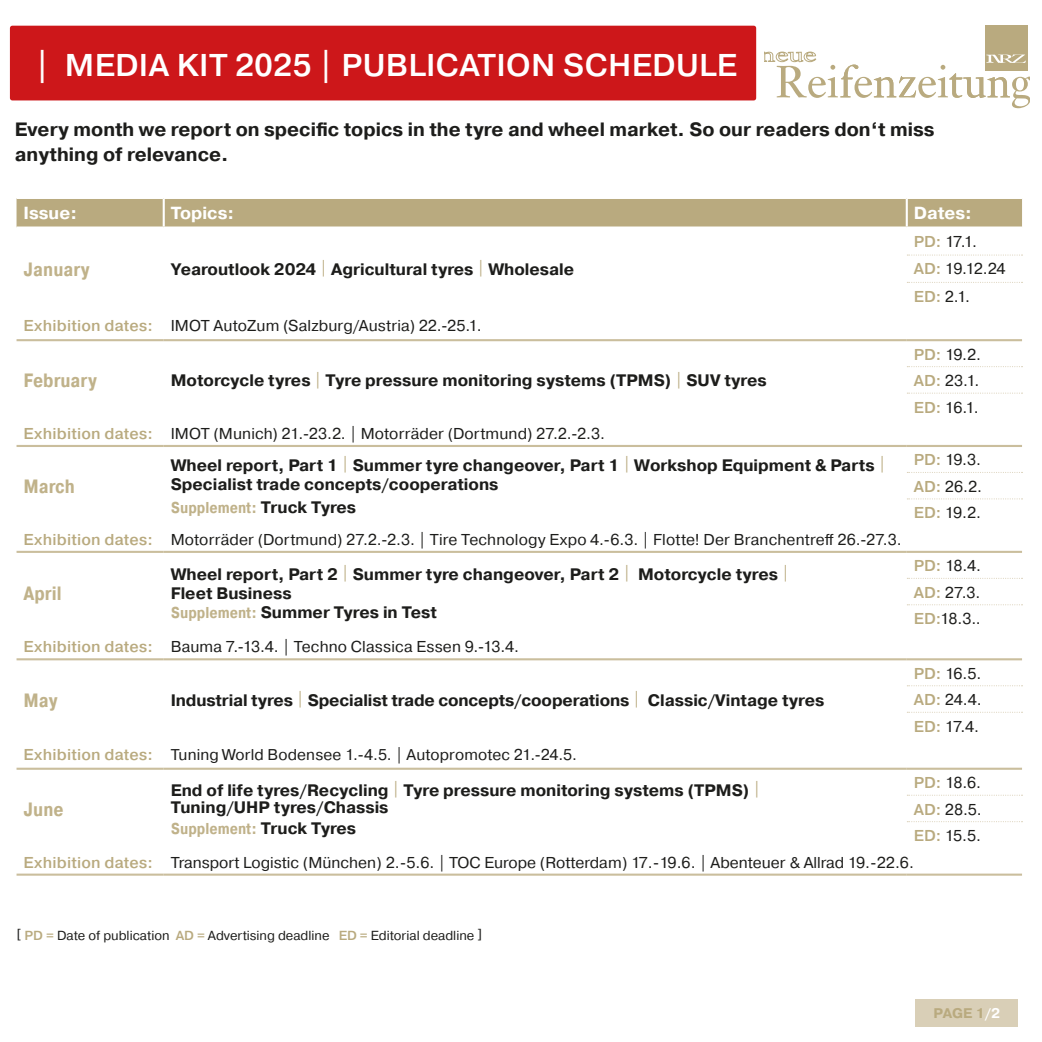
<style>
.page{position:relative;width:1042px;height:1042px;background:#fff}
.page>*{position:absolute;margin:0;border:0;box-sizing:border-box;transform-origin:0 0}
.t1{font:500 31.5px "Pragmatica";letter-spacing:.01em;color:#fff}
.t2{font:700 19.25px/24.5px "Pragmatica";color:#1d1d1b}
.t3{font:700 19.25px "Pragmatica Cond";color:#c0b28a}
.t4{font:700 17.5px "Pragmatica";color:#fff}
.t5{font:700 16.62px/19.2px "Pragmatica";color:#1d1d1b}
.t6{font:15.75px/26.4px "Pragmatica";letter-spacing:.005em;color:#1d1d1b;text-align:justify}
.t7{font:700 15.75px "Pragmatica Cond";color:#c0b28a}
.t8{font:15.58px "Pragmatica";letter-spacing:.01em;color:#1d1d1b}
.t9{font:700 14px "Pragmatica";color:#b9aa7f}
.t10{font:13.12px "Pragmatica";color:#1d1d1b}
.s1{font-weight:400;font-size:15.75px;color:#b9aa7f}
.s2{font-weight:500;color:#b9aa7f}
.s3{font-family:"Pragmatica";font-size:16.62px;color:#1d1d1b}
.s4{font-family:"Pragmatica Cond";font-size:15.75px;color:#c0b28a}
.s5{font-weight:500;font-size:15.75px;color:#b9aa7f}
.s6{color:#fff}
</style>
<div class="page">
<div style="left:10px;top:26px;width:746px;height:74px;background:#cd171a;border-radius:2px"></div>
<div style="left:985px;top:25px;width:42px;height:46px;background:#b9aa7f"></div>
<svg style="left:764px;top:46px;width:265px;height:62px"></svg>
<div style="left:915px;top:999px;width:103px;height:27px;background:#d9cfb7"></div>
<div style="left:17px;top:199px;width:1005px;height:27px;background:#b9aa7f"></div>
<hr style="left:17px;top:658px;width:147px;height:2px;background:#cabe9d">
<hr style="left:164px;top:658px;width:743px;height:2px;background:#cabe9d">
<hr style="left:17px;top:767px;width:147px;height:3px;background:#cabe9d">
<hr style="left:164px;top:767px;width:743px;height:3px;background:#cabe9d">
<hr style="left:17px;top:445px;width:147px;height:2px;background:#cabe9d">
<hr style="left:164px;top:445px;width:743px;height:2px;background:#cabe9d">
<hr style="left:17px;top:551px;width:147px;height:2px;background:#cabe9d">
<hr style="left:164px;top:551px;width:743px;height:2px;background:#cabe9d">
<hr style="left:17px;top:873px;width:147px;height:2px;background:#cabe9d">
<hr style="left:164px;top:873px;width:743px;height:2px;background:#cabe9d">
<hr style="left:907px;top:873px;width:115px;height:2px;background:#cabe9d">
<svg style="left:907px;top:254px;width:115px;height:2px"></svg>
<svg style="left:907px;top:282px;width:115px;height:1px"></svg>
<svg style="left:907px;top:366px;width:115px;height:1px"></svg>
<svg style="left:907px;top:393px;width:115px;height:1px"></svg>
<hr style="left:907px;top:658px;width:115px;height:2px;background:#cabe9d">
<svg style="left:907px;top:685px;width:115px;height:1px"></svg>
<svg style="left:907px;top:712px;width:115px;height:1px"></svg>
<hr style="left:907px;top:767px;width:115px;height:3px;background:#cabe9d">
<svg style="left:907px;top:794px;width:115px;height:2px"></svg>
<svg style="left:907px;top:821px;width:115px;height:1px"></svg>
<hr style="left:163px;top:199px;width:2px;height:27px;background:#fff">
<hr style="left:906px;top:199px;width:2px;height:27px;background:#fff">
<hr style="left:907px;top:445px;width:115px;height:2px;background:#cabe9d">
<svg style="left:907px;top:472px;width:115px;height:1px"></svg>
<svg style="left:907px;top:498px;width:115px;height:1px"></svg>
<hr style="left:907px;top:551px;width:115px;height:2px;background:#cabe9d">
<svg style="left:907px;top:578px;width:115px;height:1px"></svg>
<svg style="left:907px;top:604px;width:115px;height:1px"></svg>
<hr style="left:17px;top:339px;width:147px;height:2px;background:#cabe9d">
<hr style="left:164px;top:339px;width:743px;height:2px;background:#cabe9d">
<hr style="left:907px;top:339px;width:115px;height:2px;background:#cabe9d">
<h1 class="t1" style="left:34px;top:46px;width:704px">| MEDIA KIT 2025 | PUBLICATION SCHEDULE</h1>
<p class="t2" style="left:15px;top:118px;width:921px">Every month we report on specific topics in the tyre and wheel market. So our readers don‘t miss anything of relevance.</p>
<p class="t4" style="left:24px;top:201px;width:55px">Issue:</p>
<p class="t4" style="left:171px;top:201px;width:65px">Topics:</p>
<p class="t4" style="left:914px;top:201px;width:60px">Dates:</p>
<p class="t3" style="left:24px;top:258px;width:68px">January</p>
<p class="t5" style="left:171px;top:260px;width:405px">Yearoutlook 2024 <span class="s1">|</span> Agricultural tyres <span class="s1">|</span> Wholesale</p>
<p class="t6" style="left:24px;top:313px;width:460px"><span class="s2">Exhibition dates:</span> IMOT AutoZum (Salzburg/Austria) 22.-25.1.</p>
<p class="t3" style="left:24px;top:369px;width:75px">February</p>
<p class="t5" style="left:171px;top:371px;width:597px">Motorcycle tyres <span class="s1">|</span> Tyre pressure monitoring systems (TPMS) <span class="s1">|</span> SUV tyres</p>
<p class="t6" style="left:24px;top:421px;width:583px"><span class="s2">Exhibition dates:</span> IMOT (Munich) 21.-23.2. | Motorräder (Dortmund) 27.2.-2.3.</p>
<p class="t3" style="left:24px;top:475px;width:53px">March</p>
<p class="t5" style="left:171px;top:456px;width:716px">Wheel report, Part 1 <span class="s1">|</span> Summer tyre changeover, Part 1 <span class="s1">|</span> Workshop Equipment &amp; Parts <span class="s1">|<br></span>Specialist trade concepts/cooperations</p>
<p class="t7" style="left:171px;top:498px;width:187px">Supplement: <span class="s3">Truck Tyres</span></p>
<p class="t6" style="left:914px;top:228px;width:93px;line-height:27.3px;text-align:left"><span class="s2">PD:</span> 17.1.<br><span class="s2">AD:</span> 19.12.24<br><span class="s2">ED:</span> 2.1.</p>
<p class="t6" style="left:914px;top:341px;width:69px"><span class="s2">PD:</span> 19.2.<br><span class="s2">AD:</span> 23.1.<br><span class="s2">ED:</span> 16.1.</p>
<p class="t6" style="left:914px;top:447px;width:70px"><span class="s2">PD:</span> 19.3.<br><span class="s2">AD:</span> 26.2.<br><span class="s2">ED:</span> 19.2.</p>
<p class="t6" style="left:24px;top:526px;width:879px"><span class="s2">Exhibition dates:</span> Motorräder (Dortmund) 27.2.-2.3. | Tire Technology Expo 4.-6.3. | Flotte! Der Branchentreff 26.-27.3.</p>
<p class="t3" style="left:24px;top:581px;width:40px">April</p>
<p class="t5" style="left:171px;top:564px;width:620px">Wheel report, Part 2 <span class="s1">|</span> Summer tyre changeover, Part 2 <span class="s1">|</span> Motorcycle tyres <span class="s1">|<br></span>Fleet Business<br><span class="s4">Supplement:</span> Summer Tyres in Test</p>
<p class="t6" style="left:914px;top:553px;width:69px"><span class="s2">PD:</span> 18.4.<br><span class="s2">AD:</span> 27.3.<br><span class="s2">ED:</span>18.3..</p>
<p class="t6" style="left:24px;top:634px;width:497px"><span class="s2">Exhibition dates:</span> Bauma 7.-13.4. | Techno Classica Essen 9.-13.4.</p>
<p class="t3" style="left:24px;top:688px;width:36px">May</p>
<p class="t5" style="left:171px;top:690px;width:655px">Industrial tyres <span class="s1">|</span> Specialist trade concepts/cooperations <span class="s1">|</span> Classic/Vintage tyres</p>
<p class="t6" style="left:914px;top:660px;width:69px"><span class="s2">PD:</span> 16.5.<br><span class="s2">AD:</span> 24.4.<br><span class="s2">ED:</span> 17.4.</p>
<p class="t8" style="left:24px;top:745px;width:555px"><span class="s5">Exhibition dates:</span> Tuning World Bodensee 1.-4.5. | Autopromotec 21.-24.5.</p>
<p class="t3" style="left:24px;top:797px;width:42px">June</p>
<p class="t5" style="left:171px;top:781px;width:591px;line-height:17.5px">End of life tyres/Recycling <span class="s1">|</span> Tyre pressure monitoring systems (TPMS) <span class="s1">|<br></span>Tuning/UHP tyres/Chassis</p>
<p class="t7" style="left:171px;top:819px;width:187px">Supplement: <span class="s3">Truck Tyres</span></p>
<p class="t6" style="left:914px;top:770px;width:69px"><span class="s2">PD:</span> 18.6.</p>
<p class="t6" style="left:914px;top:796px;width:70px"><span class="s2">AD:</span> 28.5.</p>
<p class="t6" style="left:914px;top:823px;width:69px"><span class="s2">ED:</span> 15.5.</p>
<p class="t6" style="left:24px;top:849px;width:892px"><span class="s2">Exhibition dates:</span> Transport Logistic (München) 2.-5.6. | TOC Europe (Rotterdam) 17.-19.6. | Abenteuer &amp; Allrad 19.-22.6.</p>
<p class="t10" style="left:17px;top:927px;width:467px">[ <span class="s2">PD =</span> Date of publication <span class="s2">AD =</span> Advertising deadline <span class="s2">ED =</span> Editorial deadline ]</p>
<p class="t9" style="left:933px;top:1004px;width:68px">PAGE 1<span class="s6">/2</span></p>
</div>
